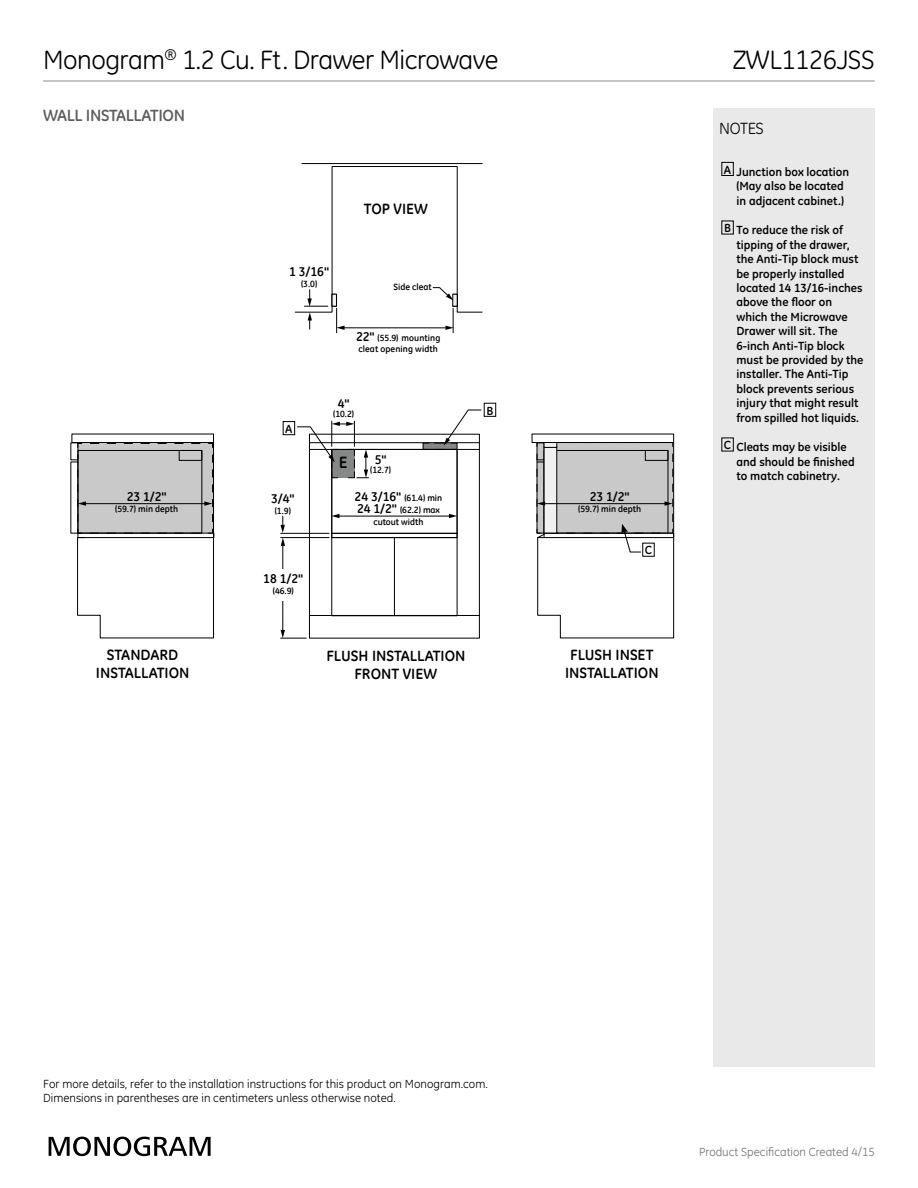
<style>
.page{position:relative;width:918px;height:1188px;background:#fff}
.page>*{position:absolute;margin:0;border:0;box-sizing:border-box;transform-origin:0 0}
.t1{font:27px "GE Inspira";letter-spacing:-.02em;color:#000}
.t2{font:700 16.5px "GE Inspira";letter-spacing:-.02em;color:#5e5e5f}
.t3{font:16.5px "GE Inspira";letter-spacing:-.02em;color:#000}
.t4{font:700 16.5px "GE Inspira";color:#000}
.t5{font:700 15px/18px "GE Inspira";color:#000;text-align:center}
.t6{font:700 12.75px "GE Inspira";color:#000}
.t7{font:700 12px/14.4px "GE Inspira";color:#000}
.t8{font:12px/13.5px "GE Inspira";color:#000}
.t9{font:12px "GE Inspira";color:#727273}
.t10{font:700 9px/12px "GE Inspira";color:#000;text-align:center}
.s1{font-size:12.75px}
</style>
<div class="page">
<hr style="left:43px;top:80px;width:832px;height:2px;background:#9b9b9c">
<div style="left:713px;top:108px;width:162px;height:958px;background:#e9e9ea"></div>
<svg style="left:49px;top:1137px;width:162px;height:19px"></svg>
<div style="left:423px;top:443px;width:34px;height:6px;background:#868787"></div>
<hr style="left:309px;top:442px;width:170px;height:1px;background:#000">
<hr style="left:309px;top:615px;width:170px;height:1px;background:#000">
<hr style="left:457px;top:449px;width:1px;height:84px;background:#000">
<div style="left:332px;top:449px;width:125px;height:167px;border:1px solid #000"></div>
<hr style="left:394px;top:538px;width:1px;height:77px;background:#000">
<div style="left:423px;top:443px;width:6px;height:7px;border:1px solid #000"></div>
<hr style="left:302px;top:163px;width:180px;height:1px;background:#000">
<div style="left:309px;top:434px;width:171px;height:205px;border:1px solid #000"></div>
<div style="left:331px;top:533px;width:127px;height:5px;border:1px solid #000"></div>
<svg style="left:432px;top:409px;width:50px;height:41px"></svg>
<svg style="left:297px;top:421px;width:72px;height:57px"></svg>
<hr style="left:338px;top:516px;width:112px;height:1px;background:#000">
<svg style="left:331px;top:514px;width:9px;height:4px"></svg>
<svg style="left:449px;top:514px;width:8px;height:4px"></svg>
<hr style="left:281px;top:533px;width:48px;height:1px;background:#000">
<hr style="left:281px;top:537px;width:48px;height:1px;background:#000">
<hr style="left:282px;top:544px;width:1px;height:87px;background:#000">
<svg style="left:281px;top:516px;width:4px;height:30px"></svg>
<svg style="left:281px;top:630px;width:25px;height:9px"></svg>
<div style="left:273px;top:570px;width:20px;height:31px;background:#fff"></div>
<svg style="left:77px;top:442px;width:137px;height:196px"></svg>
<svg style="left:295px;top:166px;width:188px;height:167px"></svg>
<div style="left:721px;top:162px;width:13px;height:14px;border:1px solid #000"></div>
<div style="left:283px;top:421px;width:12px;height:14px;border:1px solid #000"></div>
<div style="left:484px;top:403px;width:12px;height:14px;border:1px solid #000"></div>
<svg style="left:537px;top:442px;width:137px;height:196px"></svg>
<h1 class="t1" style="left:43px;top:44px;width:457px">Monogram<sup>®</sup> 1.2 Cu. Ft. Drawer Microwave</h1>
<h1 class="t1" style="left:733px;top:44px;width:144px">ZWL1126JSS</h1>
<h2 class="t2" style="left:43px;top:105px;width:143px">WALL INSTALLATION</h2>
<p class="t6" style="left:127px;top:489px;width:42px">23 1/2"</p>
<p class="t10" style="left:115px;top:503px;width:65px">(59.7) min depth</p>
<p class="t5" style="left:364px;top:200px;width:66px">TOP VIEW</p>
<p class="t6" style="left:289px;top:263px;width:42px">1 3/16"</p>
<p class="t10" style="left:301px;top:278px;width:18px">(3.0)</p>
<p class="t10" style="left:394px;top:281px;width:40px">Side cleat</p>
<p class="t10" style="left:356px;top:332px;width:86px;line-height:10.8px;text-align:left"><span class="s1">22"</span> (55.9) mounting cleat opening width</p>
<p class="t7" style="left:285px;top:421px;width:9px">A</p>
<p class="t6" style="left:271px;top:491px;width:25px">3/4"</p>
<p class="t10" style="left:275px;top:505px;width:18px">(1.9)</p>
<p class="t6" style="left:263px;top:570px;width:42px">18 1/2"</p>
<p class="t10" style="left:273px;top:584px;width:22px">(46.9)</p>
<p class="t6" style="left:338px;top:395px;width:13px">4"</p>
<p class="t10" style="left:333px;top:408px;width:22px">(10.2)</p>
<h2 class="t4" style="left:339px;top:452px;width:10px">E</h2>
<p class="t6" style="left:375px;top:451px;width:13px">5"</p>
<p class="t10" style="left:370px;top:463px;width:22px">(12.7)</p>
<p class="t10" style="left:355px;top:492px;width:89px"><span class="s1">24 3/16"</span> (61.4) min<br><span class="s1">24 1/2"</span> (62.2) max cutout width</p>
<p class="t7" style="left:486px;top:403px;width:8px">B</p>
<p class="t6" style="left:590px;top:489px;width:42px">23 1/2"</p>
<p class="t10" style="left:578px;top:503px;width:65px">(59.7) min depth</p>
<p class="t7" style="left:645px;top:543px;width:9px">C</p>
<p class="t5" style="left:96px;top:646px;width:95px">STANDARD<br>INSTALLATION</p>
<p class="t5" style="left:565px;top:646px;width:95px">FLUSH INSET<br>INSTALLATION</p>
<p class="t5" style="left:326px;top:646px;width:141px">FLUSH INSTALLATION<br>FRONT VIEW</p>
<h2 class="t3" style="left:719px;top:119px;width:46px">NOTES</h2>
<p class="t7" style="left:736px;top:164px;width:114px;text-indent:-13px">A Junction box location (May also be located in adjacent cabinet.)</p>
<p class="t7" style="left:736px;top:223px;width:129px;text-indent:-12px">B To reduce the risk of tipping of the drawer, the Anti-Tip block must be properly installed located 14 13/16-inches above the floor on which the Microwave<br>Drawer will sit. The<br>6-inch Anti-Tip block must be provided by the installer. The Anti-Tip block prevents serious injury that might result from spilled hot liquids.</p>
<p class="t7" style="left:736px;top:440px;width:120px;text-indent:-13px">C Cleats may be visible and should be finished to match cabinetry.</p>
<p class="t8" style="left:43px;top:1077px;width:446px">For more details, refer to the installation instructions for this product on Monogram.com.<br>Dimensions in parentheses are in centimeters unless otherwise noted.</p>
<p class="t9" style="left:699px;top:1145px;width:177px">Product Specification Created 4/15</p>
</div>
